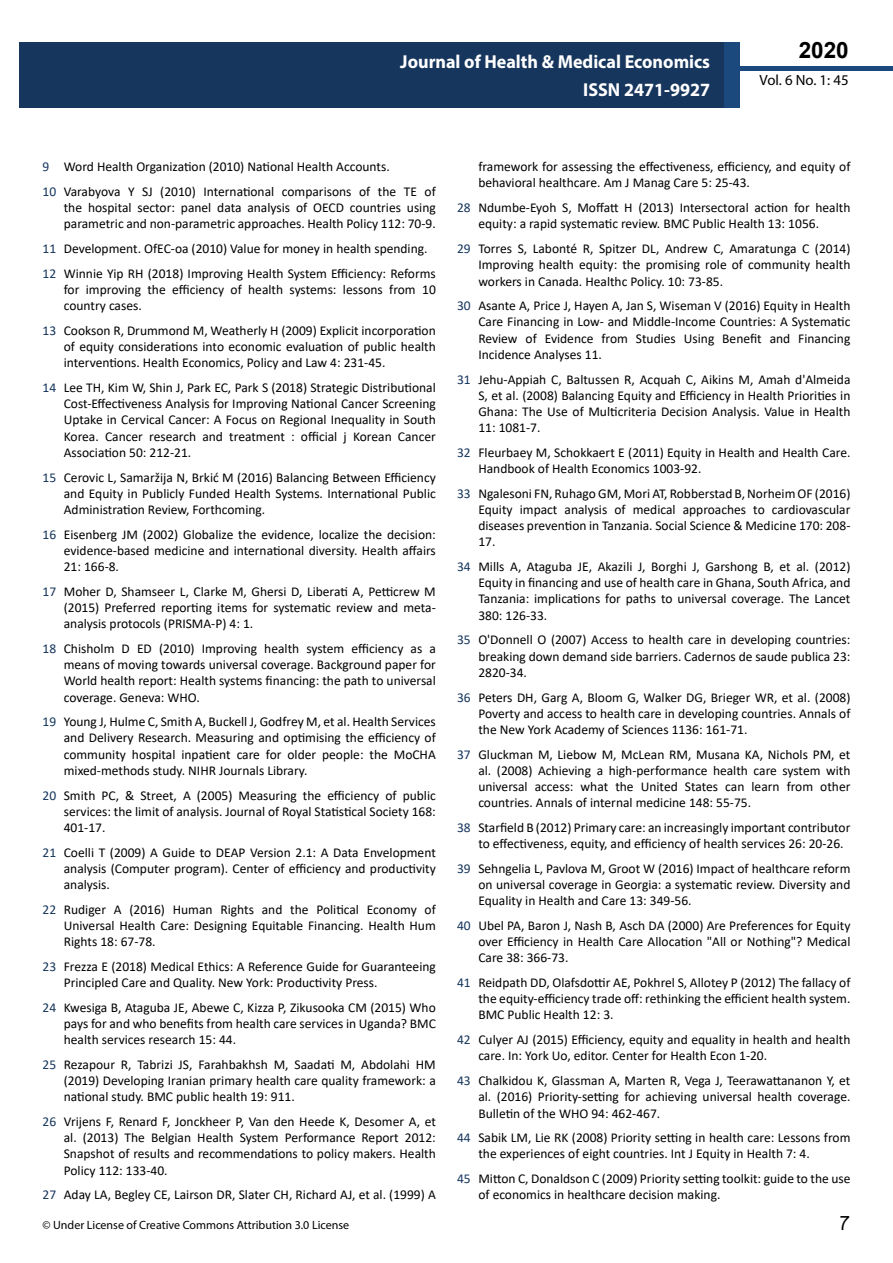
<style>
.page{position:relative;width:893px;height:1263px;background:#fff}
.page>*{position:absolute;margin:0;border:0;box-sizing:border-box;transform-origin:0 0}
.t1{font:25.5px "Tunga";color:#000}
.t2{font:700 22.5px "Arial";color:#000}
.t3{font:700 18.75px/27.2px "Myriad Pro";color:#fff;text-align:right;scale:.96 1}
.t4{font:14.85px "Myriad Pro";color:#000}
.t5{font:13.5px/16.2px "Calibri";color:#000;text-align:justify}
.t6{font:12px "Myriad Pro";color:#000}
.s1{color:#16365d}
</style>
<div class="page">
<div style="left:722px;top:66px;width:171px;height:5px;background:#1c497d"></div>
<div style="left:19px;top:42px;width:706px;height:66px;background:#16365d"></div>
<div style="left:725px;top:42px;width:15px;height:66px;background:#1c497d"></div>
<h3 class="t3" style="left:400px;top:48px;width:324px">Journal of Health &amp; Medical Economics<br>ISSN 2471-9927</h3>
<h2 class="t2" style="left:799px;top:35px;width:52px">2020</h2>
<p class="t4" style="left:760px;top:71px;width:91px">Vol. 6 No. 1: 45</p>
<p class="t5" style="left:43px;top:154px;width:395px;line-height:24.8px"><span class="s1">9</span> Word Health Organization (2010) National Health Accounts.<br><span class="s1">10</span> Varabyova Y SJ (2010) International comparisons of the TE of</p>
<p class="t5" style="left:64px;top:199px;width:374px">the hospital sector: panel data analysis of OECD countries using parametric and non-parametric approaches. Health Policy 112: 70-9.</p>
<p class="t5" style="left:43px;top:236px;width:395px;line-height:24.8px"><span class="s1">11</span> Development. OfEC-oa (2010) Value for money in health spending.<br><span class="s1">12</span> Winnie Yip RH (2018) Improving Health System Efficiency: Reforms</p>
<p class="t5" style="left:64px;top:281px;width:374px">for improving the efficiency of health systems: lessons from 10 country cases.</p>
<p class="t5" style="left:64px;top:322px;width:374px;text-indent:-21px"><span class="s1">13</span> Cookson R, Drummond M, Weatherly H (2009) Explicit incorporation of equity considerations into economic evaluation of public health interventions. Health Economics, Policy and Law 4: 231-45.</p>
<p class="t5" style="left:64px;top:379px;width:374px;text-indent:-21px"><span class="s1">14</span> Lee TH, Kim W, Shin J, Park EC, Park S (2018) Strategic Distributional Cost-Effectiveness Analysis for Improving National Cancer Screening Uptake in Cervical Cancer: A Focus on Regional Inequality in South Korea. Cancer research and treatment : official j Korean Cancer Association 50: 212-21.</p>
<p class="t5" style="left:64px;top:469px;width:374px;text-indent:-21px"><span class="s1">15</span> Cerovic L, Samaržija N, Brkić M (2016) Balancing Between Efficiency and Equity in Publicly Funded Health Systems. International Public Administration Review, Forthcoming.</p>
<p class="t5" style="left:64px;top:526px;width:374px;text-indent:-21px"><span class="s1">16</span> Eisenberg JM (2002) Globalize the evidence, localize the decision: evidence-based medicine and international diversity. Health affairs 21: 166-8.</p>
<p class="t5" style="left:64px;top:583px;width:374px;text-indent:-21px"><span class="s1">17</span> Moher D, Shamseer L, Clarke M, Ghersi D, Liberati A, Petticrew M (2015) Preferred reporting items for systematic review and meta&shy;analysis protocols (PRISMA-P) 4: 1.</p>
<p class="t5" style="left:64px;top:640px;width:374px;text-indent:-21px"><span class="s1">18</span> Chisholm D ED (2010) Improving health system efficiency as a means of moving towards universal coverage. Background paper for World health report: Health systems financing: the path to universal coverage. Geneva: WHO.</p>
<p class="t5" style="left:64px;top:713px;width:374px;text-indent:-21px"><span class="s1">19</span> Young J, Hulme C, Smith A, Buckell J, Godfrey M, et al. Health Services and Delivery Research. Measuring and optimising the efficiency of community hospital inpatient care for older people: the MoCHA mixed-methods study. NIHR Journals Library.</p>
<p class="t5" style="left:64px;top:787px;width:374px;text-indent:-21px"><span class="s1">20</span> Smith PC, &amp; Street, A (2005) Measuring the efficiency of public services: the limit of analysis. Journal of Royal Statistical Society 168:<br>401-17.</p>
<p class="t5" style="left:64px;top:844px;width:374px;text-indent:-21px"><span class="s1">21</span> Coelli T (2009) A Guide to DEAP Version 2.1: A Data Envelopment analysis (Computer program). Center of efficiency and productivity analysis.</p>
<p class="t5" style="left:64px;top:901px;width:374px;text-indent:-21px"><span class="s1">22</span> Rudiger A (2016) Human Rights and the Political Economy of Universal Health Care: Designing Equitable Financing. Health Hum Rights 18: 67-78.</p>
<p class="t5" style="left:64px;top:958px;width:374px;text-indent:-21px"><span class="s1">23</span> Frezza E (2018) Medical Ethics: A Reference Guide for Guaranteeing<br>Principled Care and Quality. New York: Productivity Press.</p>
<p class="t5" style="left:64px;top:999px;width:374px;text-indent:-21px"><span class="s1">24</span> Kwesiga B, Ataguba JE, Abewe C, Kizza P, Zikusooka CM (2015) Who pays for and who benefits from health care services in Uganda? BMC health services research 15: 44.</p>
<p class="t5" style="left:64px;top:1056px;width:374px;text-indent:-21px"><span class="s1">25</span> Rezapour R, Tabrizi JS, Farahbakhsh M, Saadati M, Abdolahi HM (2019) Developing Iranian primary health care quality framework: a national study. BMC public health 19: 911.</p>
<p class="t5" style="left:64px;top:1113px;width:374px;text-indent:-21px"><span class="s1">26</span> Vrijens F, Renard F, Jonckheer P, Van den Heede K, Desomer A, et al. (2013) The Belgian Health System Performance Report 2012:<br>Snapshot of results and recommendations to policy makers. Health Policy 112: 133-40.</p>
<p class="t5" style="left:43px;top:1186px;width:395px"><span class="s1">27</span> Aday LA, Begley CE, Lairson DR, Slater CH, Richard AJ, et al. (1999) A</p>
<p class="t6" style="left:43px;top:1218px;width:308px">© Under License of Creative Commons Attribution 3.0 License</p>
<p class="t5" style="left:478px;top:158px;width:374px">framework for assessing the effectiveness, efficiency, and equity of behavioral healthcare. Am J Manag Care 5: 25-43.</p>
<p class="t5" style="left:478px;top:199px;width:374px;text-indent:-21px"><span class="s1">28</span> Ndumbe-Eyoh S, Moffatt H (2013) Intersectoral action for health equity: a rapid systematic review. BMC Public Health 13: 1056.</p>
<p class="t5" style="left:478px;top:240px;width:374px;text-indent:-21px"><span class="s1">29</span> Torres S, Labonté R, Spitzer DL, Andrew C, Amaratunga C (2014)<br>Improving health equity: the promising role of community health workers in Canada. Healthc Policy. 10: 73-85.</p>
<p class="t5" style="left:478px;top:297px;width:374px;text-indent:-21px"><span class="s1">30</span> Asante A, Price J, Hayen A, Jan S, Wiseman V (2016) Equity in Health Care Financing in Low- and Middle-Income Countries: A Systematic Review of Evidence from Studies Using Benefit and Financing Incidence Analyses 11.</p>
<p class="t5" style="left:478px;top:371px;width:374px;text-indent:-21px"><span class="s1">31</span> Jehu-Appiah C, Baltussen R, Acquah C, Aikins M, Amah d'Almeida S, et al. (2008) Balancing Equity and Efficiency in Health Priorities in Ghana: The Use of Multicriteria Decision Analysis. Value in Health 11: 1081-7.</p>
<p class="t5" style="left:478px;top:444px;width:374px;text-indent:-21px"><span class="s1">32</span> Fleurbaey M, Schokkaert E (2011) Equity in Health and Health Care.<br>Handbook of Health Economics 1003-92.</p>
<p class="t5" style="left:478px;top:485px;width:374px;text-indent:-21px"><span class="s1">33</span> Ngalesoni FN, Ruhago GM, Mori AT, Robberstad B, Norheim OF (2016)<br>Equity impact analysis of medical approaches to cardiovascular diseases prevention in Tanzania. Social Science &amp; Medicine 170: 208- 17.</p>
<p class="t5" style="left:478px;top:558px;width:374px;text-indent:-21px"><span class="s1">34</span> Mills A, Ataguba JE, Akazili J, Borghi J, Garshong B, et al. (2012)<br>Equity in financing and use of health care in Ghana, South Africa, and Tanzania: implications for paths to universal coverage. The Lancet 380: 126-33.</p>
<p class="t5" style="left:478px;top:631px;width:374px;text-indent:-21px"><span class="s1">35</span> O'Donnell O (2007) Access to health care in developing countries: breaking down demand side barriers. Cadernos de saude publica 23:<br>2820-34.</p>
<p class="t5" style="left:478px;top:689px;width:374px;text-indent:-21px"><span class="s1">36</span> Peters DH, Garg A, Bloom G, Walker DG, Brieger WR, et al. (2008)<br>Poverty and access to health care in developing countries. Annals of the New York Academy of Sciences 1136: 161-71.</p>
<p class="t5" style="left:478px;top:746px;width:374px;text-indent:-21px"><span class="s1">37</span> Gluckman M, Liebow M, McLean RM, Musana KA, Nichols PM, et al. (2008) Achieving a high-performance health care system with universal access: what the United States can learn from other countries. Annals of internal medicine 148: 55-75.</p>
<p class="t5" style="left:478px;top:819px;width:374px;text-indent:-21px"><span class="s1">38</span> Starfield B (2012) Primary care: an increasingly important contributor to effectiveness, equity, and efficiency of health services 26: 20-26.</p>
<p class="t5" style="left:478px;top:860px;width:374px;text-indent:-21px"><span class="s1">39</span> Sehngelia L, Pavlova M, Groot W (2016) Impact of healthcare reform on universal coverage in Georgia: a systematic review. Diversity and Equality in Health and Care 13: 349-56.</p>
<p class="t5" style="left:478px;top:917px;width:374px;text-indent:-21px"><span class="s1">40</span> Ubel PA, Baron J, Nash B, Asch DA (2000) Are Preferences for Equity over Efficiency in Health Care Allocation "All or Nothing"? Medical Care 38: 366-73.</p>
<p class="t5" style="left:478px;top:974px;width:374px;text-indent:-21px"><span class="s1">41</span> Reidpath DD, Olafsdottir AE, Pokhrel S, Allotey P (2012) The fallacy of the equity-efficiency trade off: rethinking the efficient health system.<br>BMC Public Health 12: 3.</p>
<p class="t5" style="left:478px;top:1031px;width:374px;text-indent:-21px"><span class="s1">42</span> Culyer AJ (2015) Efficiency, equity and equality in health and health care. In: York Uo, editor. Center for Health Econ 1-20.</p>
<p class="t5" style="left:478px;top:1072px;width:374px;text-indent:-21px"><span class="s1">43</span> Chalkidou K, Glassman A, Marten R, Vega J, Teerawattananon Y, et al. (2016) Priority-setting for achieving universal health coverage.<br>Bulletin of the WHO 94: 462-467.</p>
<p class="t5" style="left:478px;top:1129px;width:374px;text-indent:-21px"><span class="s1">44</span> Sabik LM, Lie RK (2008) Priority setting in health care: Lessons from the experiences of eight countries. Int J Equity in Health 7: 4.</p>
<p class="t5" style="left:478px;top:1170px;width:374px;text-indent:-21px"><span class="s1">45</span> Mitton C, Donaldson C (2009) Priority setting toolkit: guide to the use of economics in healthcare decision making.</p>
<h1 class="t1" style="left:839px;top:1206px;width:11px">7</h1>
</div>
